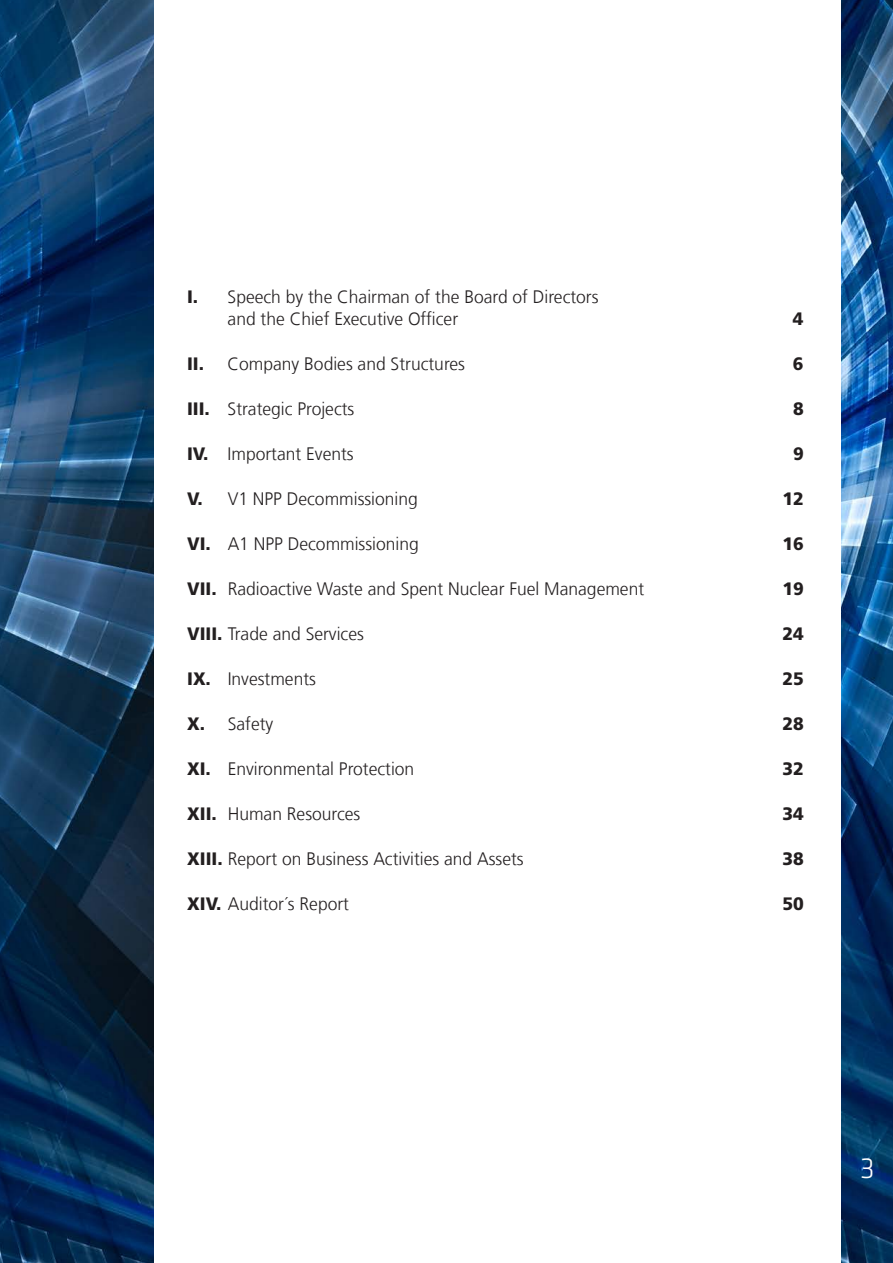
<style>
.page{position:relative;width:893px;height:1263px;background:#fff}
.page>*{position:absolute;margin:0;border:0;box-sizing:border-box;transform-origin:0 0}
.t1{font:300 30px "Klavika";color:#fff}
.t2{font:300 18px/22.5px "Frutiger LT Com";color:#231f20}
.t3{font:900 18px "Frutiger LT Com";color:#231f20}
.s1{font-weight:900}
</style>
<div class="page">
<img style="left:0;top:0;width:153px;height:1263px">
<img style="left:842px;top:0;width:51px;height:1263px">
<p class="t2" style="left:228px;top:285px;width:372px;text-indent:-41px"><span class="s1">I.</span> Speech by the Chairman of the Board of Directors and the Chief Executive Officer</p>
<p class="t3" style="left:793px;top:308px;width:12px">4</p>
<p class="t2" style="left:187px;top:353px;width:279px"><span class="s1">II.</span> Company Bodies and Structures</p>
<p class="t3" style="left:793px;top:353px;width:12px">6</p>
<p class="t2" style="left:187px;top:398px;width:169px"><span class="s1">III.</span> Strategic Projects</p>
<p class="t3" style="left:793px;top:398px;width:12px">8</p>
<p class="t2" style="left:187px;top:443px;width:168px"><span class="s1">IV.</span> Important Events</p>
<p class="t3" style="left:793px;top:443px;width:12px">9</p>
<p class="t2" style="left:187px;top:488px;width:232px"><span class="s1">V.</span> V1 NPP Decommissioning</p>
<p class="t3" style="left:782px;top:488px;width:23px">12</p>
<p class="t2" style="left:187px;top:533px;width:233px"><span class="s1">VI.</span> A1 NPP Decommissioning</p>
<p class="t3" style="left:782px;top:533px;width:23px">16</p>
<p class="t2" style="left:187px;top:578px;width:458px"><span class="s1">VII.</span> Radioactive Waste and Spent Nuclear Fuel Management</p>
<p class="t3" style="left:782px;top:578px;width:23px">19</p>
<p class="t2" style="left:187px;top:623px;width:178px"><span class="s1">VIII.</span> Trade and Services</p>
<p class="t3" style="left:782px;top:623px;width:23px">24</p>
<p class="t2" style="left:187px;top:668px;width:130px"><span class="s1">IX.</span> Investments</p>
<p class="t3" style="left:782px;top:668px;width:23px">25</p>
<p class="t2" style="left:187px;top:713px;width:88px"><span class="s1">X.</span> Safety</p>
<p class="t3" style="left:782px;top:713px;width:23px">28</p>
<p class="t2" style="left:187px;top:758px;width:229px"><span class="s1">XI.</span> Environmental Protection</p>
<p class="t3" style="left:782px;top:758px;width:23px">32</p>
<p class="t2" style="left:187px;top:803px;width:175px"><span class="s1">XII.</span> Human Resources</p>
<p class="t3" style="left:782px;top:803px;width:23px">34</p>
<p class="t2" style="left:187px;top:848px;width:338px"><span class="s1">XIII.</span> Report on Business Activities and Assets</p>
<p class="t3" style="left:782px;top:848px;width:23px">38</p>
<p class="t2" style="left:187px;top:893px;width:163px"><span class="s1">XIV.</span> Auditor´s Report</p>
<p class="t3" style="left:782px;top:893px;width:23px">50</p>
<h1 class="t1" style="left:860px;top:1152px;width:16px">3</h1>
</div>
